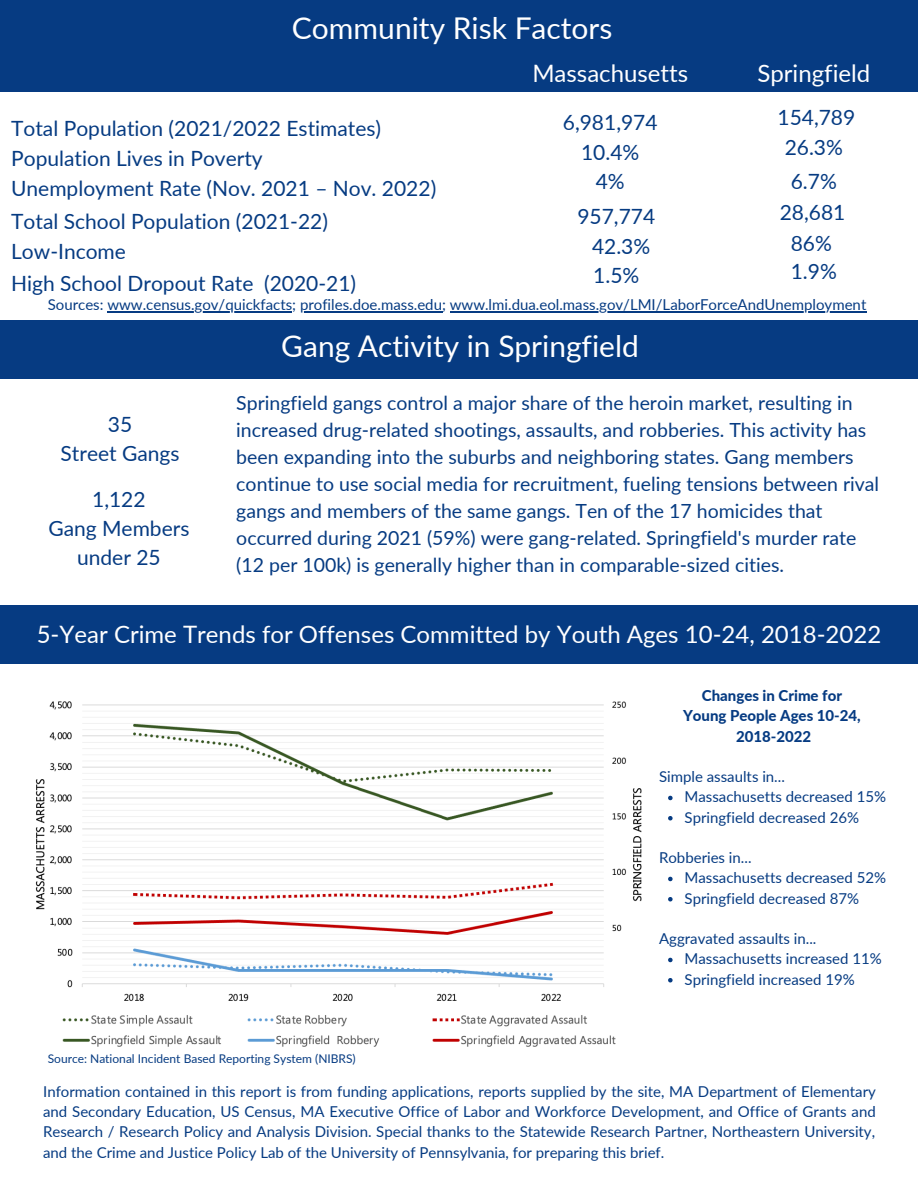
<style>
.page{position:relative;width:918px;height:1188px;background:#fff}
.page>*{position:absolute;margin:0;border:0;box-sizing:border-box;transform-origin:0 0}
.t1{font:30px "Lato";color:#fff}
.t2{font:29.85px "Lato";color:#fff}
.t3{font:24px "Lato";color:#fff}
.t4{font:21px/29.2px "Lato";color:#063b82;text-align:center}
.t5{font:19.5px/27px "Lato";color:#063b82}
.t6{font:15px/20.2px "Lato";color:#063b82}
.t7{font:800 15px/20.2px "Lato";color:#063b82;text-align:center}
.t8{font:12px "Lato";color:#063b82}
</style>
<div class="page">
<div style="left:0;top:0;width:917px;height:92px;background:#063b82"></div>
<div style="left:0;top:320px;width:918px;height:58px;background:#063b82"></div>
<div style="left:0;top:605px;width:918px;height:58px;background:#063b82"></div>
<img style="left:35px;top:701px;width:607px;height:346px">
<hr style="left:107px;top:311px;width:185px;height:2px;background:#063b82">
<hr style="left:300px;top:311px;width:142px;height:2px;background:#063b82">
<hr style="left:450px;top:311px;width:416px;height:2px;background:#063b82">
<svg style="left:668px;top:796px;width:5px;height:4px"></svg>
<svg style="left:668px;top:816px;width:5px;height:4px"></svg>
<svg style="left:668px;top:877px;width:5px;height:4px"></svg>
<svg style="left:668px;top:897px;width:5px;height:4px"></svg>
<svg style="left:668px;top:958px;width:5px;height:4px"></svg>
<svg style="left:668px;top:978px;width:5px;height:4px"></svg>
<h1 class="t1" style="left:292px;top:9px;width:322px">Community Risk Factors</h1>
<h3 class="t3" style="left:532px;top:59px;width:157px">Massachusetts</h3>
<h3 class="t3" style="left:757px;top:59px;width:114px">Springfield</h3>
<h3 class="t4" style="left:563px;top:107px;width:96px">6,981,974</h3>
<h3 class="t4" style="left:778px;top:102px;width:79px">154,789</h3>
<h3 class="t4" style="left:581px;top:137px;width:60px">10.4%</h3>
<h3 class="t4" style="left:785px;top:132px;width:60px">26.3%</h3>
<h3 class="t4" style="left:596px;top:166px;width:30px">4%</h3>
<h3 class="t4" style="left:791px;top:166px;width:48px">6.7%</h3>
<h3 class="t4" style="left:11px;top:113px;width:427px;line-height:29.7px;text-align:left">Total Population (2021/2022 Estimates)<br>Population Lives in Poverty<br>Unemployment Rate (Nov. 2021 – Nov. 2022)</h3>
<h3 class="t4" style="left:11px;top:205px;width:347px;line-height:31.2px;text-align:left">Total School Population (2021-22)<br>Low-Income<br>High School Dropout Rate (2020-21)</h3>
<h3 class="t4" style="left:577px;top:201px;width:79px">957,774</h3>
<h3 class="t4" style="left:780px;top:197px;width:67px">28,681</h3>
<h3 class="t4" style="left:592px;top:231px;width:60px">42.3%</h3>
<h3 class="t4" style="left:791px;top:228px;width:43px">86%</h3>
<h3 class="t4" style="left:593px;top:260px;width:48px">1.5%</h3>
<h3 class="t4" style="left:791px;top:256px;width:48px">1.9%</h3>
<p class="t6" style="left:48px;top:294px;width:820px">Sources: www.census.gov/quickfacts; profiles.doe.mass.edu; www.lmi.dua.eol.mass.gov/LMI/LaborForceAndUnemployment</p>
<h3 class="t4" style="left:61px;top:409px;width:121px">35<br>Street Gangs</h3>
<h3 class="t4" style="left:48px;top:484px;width:143px">1,122<br>Gang Members under 25</h3>
<h2 class="t2" style="left:281px;top:328px;width:359px">Gang Activity in Springfield</h2>
<p class="t5" style="left:236px;top:389px;width:644px">Springfield gangs control a major share of the heroin market, resulting in increased drug-related shootings, assaults, and robberies. This activity has been expanding into the suburbs and neighboring states. Gang members continue to use social media for recruitment, fueling tensions between rival gangs and members of the same gangs. Ten of the 17 homicides that occurred during 2021 (59%) were gang-related. Springfield's murder rate (12 per 100k) is generally higher than in comparable-sized cities.</p>
<h3 class="t3" style="left:37px;top:619px;width:846px">5-Year Crime Trends for Offenses Committed by Youth Ages 10-24, 2018-2022</h3>
<p class="t7" style="left:683px;top:685px;width:179px">Changes in Crime for<br>Young People Ages 10-24,<br>2018-2022</p>
<p class="t6" style="left:659px;top:766px;width:127px">Simple assaults in...</p>
<p class="t6" style="left:685px;top:787px;width:203px">Massachusetts decreased 15%<br>Springfield decreased 26%</p>
<p class="t6" style="left:659px;top:847px;width:94px">Robberies in...</p>
<p class="t6" style="left:685px;top:868px;width:203px">Massachusetts decreased 52%<br>Springfield decreased 87%</p>
<p class="t6" style="left:659px;top:928px;width:159px">Aggravated assaults in...</p>
<p class="t8" style="left:48px;top:1051px;width:310px">Source: National Incident Based Reporting System (NIBRS)</p>
<p class="t6" style="left:685px;top:949px;width:199px">Massachusetts increased 11%<br>Springfield increased 19%</p>
<p class="t6" style="left:43px;top:1081px;width:834px;text-align:justify">Information contained in this report is from funding applications, reports supplied by the site, MA Department of Elementary and Secondary Education, US Census, MA Executive Office of Labor and Workforce Development, and Office of Grants and Research / Research Policy and Analysis Division. Special thanks to the Statewide Research Partner, Northeastern University, and the Crime and Justice Policy Lab of the University of Pennsylvania, for preparing this brief.</p>
</div>
